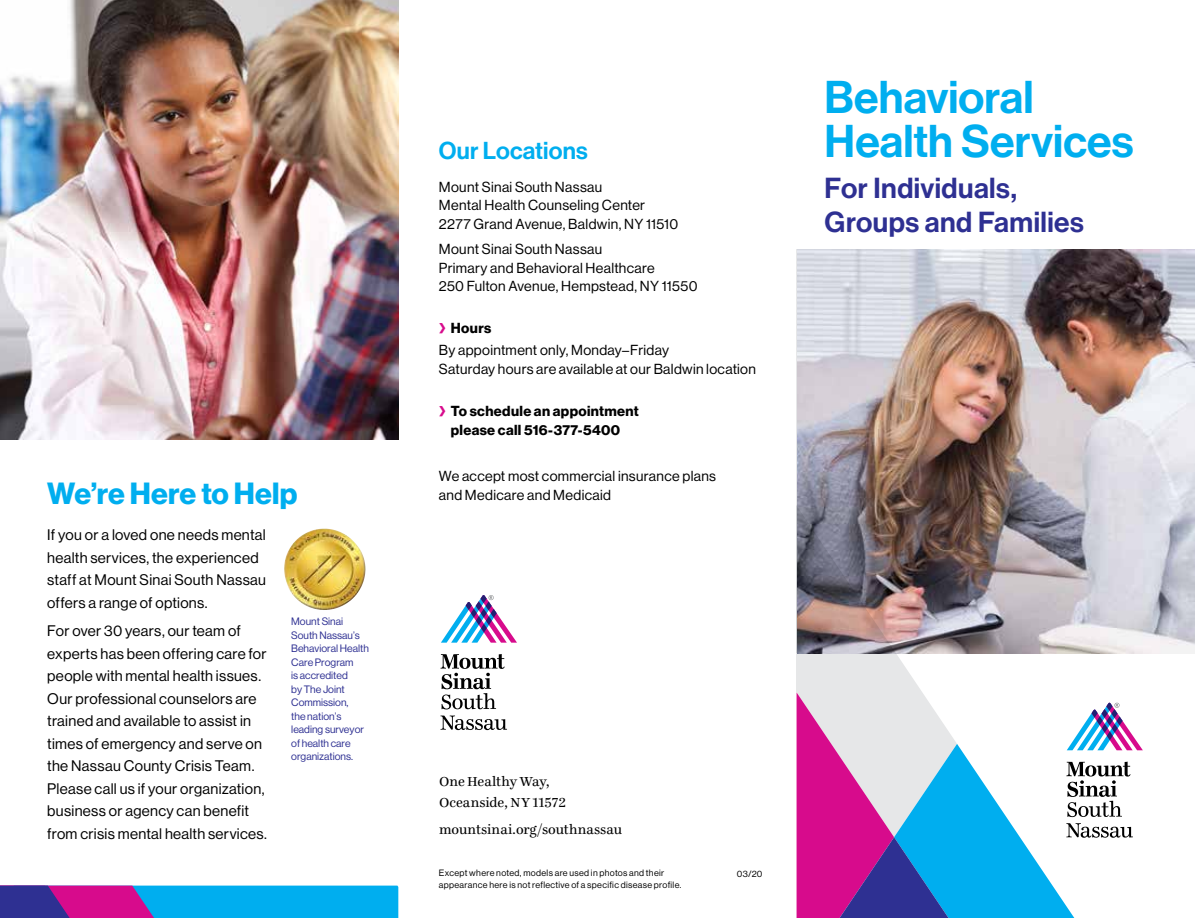
<style>
.page{position:relative;width:1195px;height:918px;background:#fff}
.page>*{position:absolute;margin:0;border:0;box-sizing:border-box;transform-origin:0 0}
.t1{font:45px/43.5px "N Haas Grotesk DS Std 65 Md";color:#00aeef}
.t2{font:30px "N Haas Grotesk DS Std 75 Bd";letter-spacing:.005em;color:#00aeef}
.t3{font:28.35px/34.5px "N Haas Grotesk DS Std 65 Md";letter-spacing:.015em;color:#2e3092}
.t4{font:700 27px "Myriad Pro";color:#d70b8c}
.t5{font:24px "N Haas Grotesk DS Std 65 Md";letter-spacing:.005em;color:#00aeef}
.t6{font:15px/22.5px "N Haas Grotesk DS Std 55 Rg";letter-spacing:.02em;color:#000}
.t7{font:14.25px/18.8px "N Haas Grotesk DS Std 55 Rg";letter-spacing:.025em;color:#000}
.t8{font:14.25px/21px "Ingeborg";letter-spacing:-.005em;color:#000}
.t9{font:14.25px/18.8px "N Haas Grotesk DS Std 75 Bd";letter-spacing:.025em;color:#000}
.t10{font:10.5px/13.5px "N Haas Grotesk DS Std 55 Rg";color:#2e3092}
.t11{font:9px/12px "N Haas Grotesk DS Std 55 Rg";letter-spacing:.035em;color:#000}
.s1{font-family:"Myriad Pro";font-weight:700;font-size:27px;color:#d70b8c}
</style>
<div class="page">
<img style="left:0;top:0;width:398px;height:440px">
<img style="left:797px;top:249px;width:398px;height:404px">
<img style="left:796px;top:496px;width:161px;height:196px">
<svg style="left:796px;top:692px;width:347px;height:226px"></svg>
<svg style="left:0;top:886px;width:399px;height:32px;background:#3478cc"></svg>
<img style="left:284px;top:529px;width:38px;height:65px">
<svg style="left:441px;top:595px;width:76px;height:48px"></svg>
<svg style="left:441px;top:654px;width:64px;height:55px"></svg>
<svg style="left:440px;top:716px;width:67px;height:14px"></svg>
<h2 class="t2" style="left:47px;top:476px;width:252px">We’re Here to Help</h2>
<p class="t6" style="left:47px;top:524px;width:220px">If you or a loved one needs mental health services, the experienced staff at Mount Sinai South Nassau offers a range of options.</p>
<p class="t6" style="left:47px;top:620px;width:221px">For over 30 years, our team of experts has been offering care for people with mental health issues.<br>Our professional counselors are trained and available to assist in times of emergency and serve on the Nassau County Crisis Team.<br>Please call us if your organization, business or agency can benefit from crisis mental health services.</p>
<p class="t10" style="left:291px;top:615px;width:79px">Mount Sinai<br>South Nassau’s<br>Behavioral Health<br>Care Program<br>is accredited<br>by The Joint<br>Commission,<br>the nation’s leading surveyor of health care organizations.</p>
<h3 class="t5" style="left:439px;top:137px;width:150px">Our Locations</h3>
<p class="t7" style="left:439px;top:177px;width:241px">Mount Sinai South Nassau<br>Mental Health Counseling Center<br>2277 Grand Avenue, Baldwin, NY 11510</p>
<p class="t7" style="left:439px;top:240px;width:260px">Mount Sinai South Nassau<br>Primary and Behavioral Healthcare<br>250 Fulton Avenue, Hempstead, NY 11550</p>
<p class="t9" style="left:439px;top:319px;width:54px"><span class="s1">›</span> Hours</p>
<p class="t7" style="left:439px;top:341px;width:319px">By appointment only, Monday–Friday<br>Saturday hours are available at our Baldwin location</p>
<h3 class="t4" style="left:439px;top:391px;width:9px">›</h3>
<p class="t9" style="left:451px;top:402px;width:190px">To schedule an appointment please call 516-377-5400</p>
<p class="t7" style="left:439px;top:467px;width:279px">We accept most commercial insurance plans and Medicare and Medicaid</p>
<h1 class="t1" style="left:825px;top:76px;width:311px">Behavioral<br>Health Services</h1>
<h3 class="t3" style="left:825px;top:171px;width:261px">For Individuals,<br>Groups and Families</h3>
<p class="t8" style="left:439px;top:771px;width:128px">One Healthy Way,<br>Oceanside, NY 11572</p>
<p class="t8" style="left:439px;top:819px;width:184px">mountsinai.org/southnassau</p>
<p class="t11" style="left:439px;top:867px;width:244px">Except where noted, models are used in photos and their appearance here is not reflective of a specific disease profile.</p>
<p class="t11" style="left:737px;top:868px;width:27px">03/20</p>
</div>
